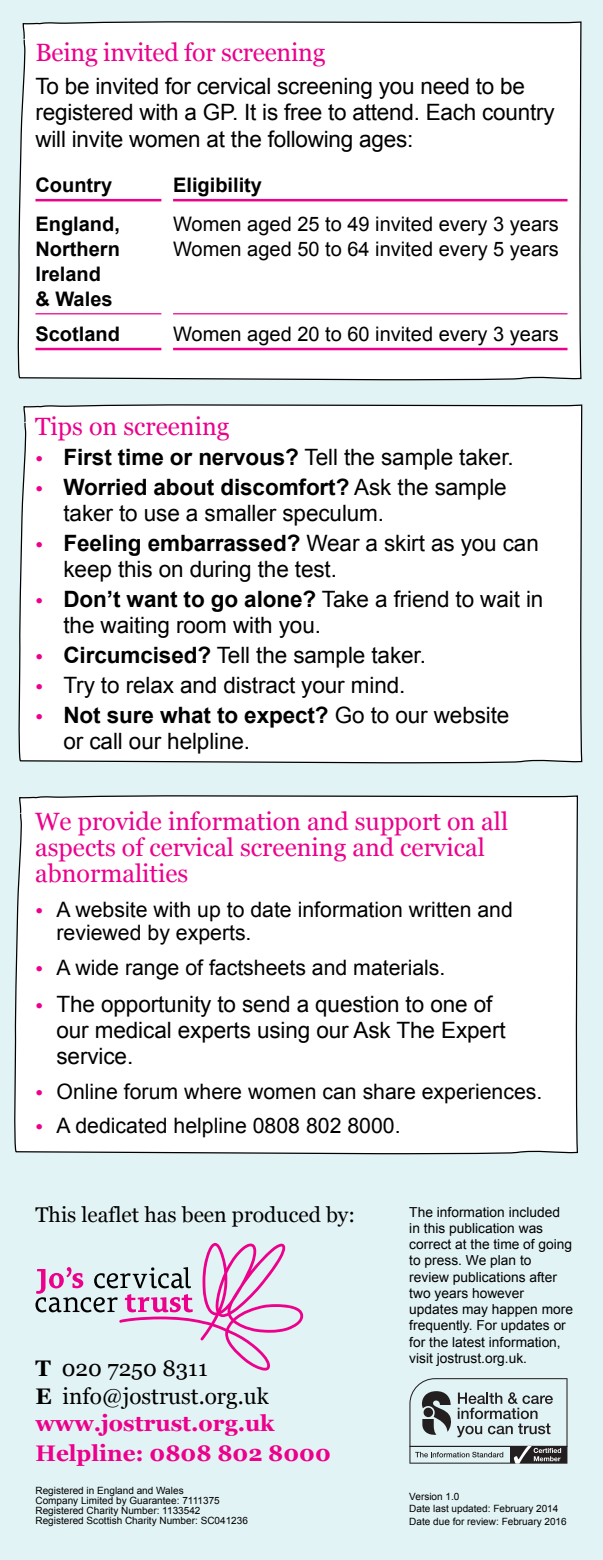
<style>
.page{position:relative;width:603px;height:1560px;background:#fff}
.page>*{position:absolute;margin:0;border:0;box-sizing:border-box;transform-origin:0 0}
.t1{font:25px/26.2px "Georgia";color:#ec008c}
.t2{font:22.5px/26.2px "Arial";letter-spacing:-.005em;color:#000}
.t3{font:22.5px/27.5px "Georgia";color:#000}
.t4{font:700 22.5px "Arial";letter-spacing:-.005em;color:#000}
.t5{font:700 22.5px "Georgia";color:#ec008c}
.t6{font:21.25px/23.8px "Arial";color:#000}
.t7{font:21.25px "Georgia";color:#000}
.t8{font:20px/25px "Arial";color:#000}
.t9{font:700 20px/25px "Arial";color:#000}
.t10{font:13.75px/16.2px "Arial";color:#000}
.t11{font:10px/10px "Arial";color:#000}
.s1{font-family:"Georgia";font-weight:400;font-size:21.25px;color:#ec008c}
.s2{font-weight:400}
.s3{font-family:"Georgia";font-size:21.25px;color:#ec008c}
.s4{font-weight:700}
.s5{font-family:"Georgia";color:#ec008c}
.s6{font-weight:700;color:#ec008c}
</style>
<div class="page">
<div style="left:0;top:0;width:602px;height:1559px;background:#e2f3f5"></div>
<div style="left:17px;top:21px;width:565px;height:360px;background:#fff"></div>
<div style="left:14px;top:795px;width:564px;height:359px;background:#fff"></div>
<div style="left:18px;top:404px;width:564px;height:360px;background:#fff"></div>
<hr style="left:35px;top:199px;width:126px;height:2px;background:#ec008c">
<hr style="left:35px;top:313px;width:126px;height:1px;background:#ec008c">
<hr style="left:35px;top:348px;width:126px;height:2px;background:#ec008c">
<hr style="left:173px;top:199px;width:394px;height:2px;background:#ec008c">
<hr style="left:173px;top:313px;width:394px;height:1px;background:#ec008c">
<hr style="left:173px;top:348px;width:394px;height:2px;background:#ec008c">
<svg style="left:409px;top:1378px;width:158px;height:85px"></svg>
<svg style="left:35px;top:1243px;width:268px;height:127px"></svg>
<p class="t1" style="left:35px;top:39px;width:291px">Being invited for screening</p>
<p class="t2" style="left:35px;top:73px;width:520px">To be invited for cervical screening you need to be registered with a GP. It is free to attend. Each country will invite women at the following ages:</p>
<p class="t9" style="left:35px;top:166px;width:86px;line-height:39.2px">Country<br>England,</p>
<p class="t9" style="left:35px;top:237px;width:86px">Northern<br>Ireland &amp; Wales</p>
<p class="t9" style="left:35px;top:322px;width:86px">Scotland</p>
<p class="t9" style="left:173px;top:173px;width:90px">Eligibility</p>
<p class="t8" style="left:173px;top:212px;width:387px">Women aged 25 to 49 invited every 3 years<br>Women aged 50 to 64 invited every 5 years</p>
<p class="t8" style="left:173px;top:321px;width:387px">Women aged 20 to 60 invited every 3 years</p>
<p class="t1" style="left:35px;top:414px;width:196px">Tips on screening</p>
<p class="t4" style="left:35px;top:442px;width:480px"><span class="s1">•</span> First time or nervous? <span class="s2">Tell the sample taker.</span></p>
<p class="t2" style="left:63px;top:474px;width:444px;text-indent:-28px"><span class="s3">•</span> <span class="s4">Worried about discomfort?</span> Ask the sample taker to use a smaller speculum.</p>
<p class="t2" style="left:63px;top:530px;width:476px;text-indent:-28px"><span class="s3">•</span> <span class="s4">Feeling embarrassed?</span> Wear a skirt as you can keep this on during the test.</p>
<p class="t2" style="left:63px;top:586px;width:481px;text-indent:-28px"><span class="s3">•</span> <span class="s4">Don’t want to go alone?</span> Take a friend to wait in the waiting room with you.</p>
<p class="t2" style="left:35px;top:642px;width:392px"><span class="s3">•</span> <span class="s4">Circumcised?</span> Tell the sample taker.</p>
<p class="t2" style="left:35px;top:672px;width:371px"><span class="s3">•</span> Try to relax and distract your mind.</p>
<p class="t2" style="left:63px;top:702px;width:447px;text-indent:-28px"><span class="s3">•</span> <span class="s4">Not sure what to expect?</span> Go to our website or call our helpline.</p>
<p class="t1" style="left:35px;top:808px;width:474px">We provide information and support on all aspects of cervical screening and cervical abnormalities</p>
<p class="t6" style="left:56px;top:897px;width:457px;text-indent:-21px"><span class="s5">•</span> A website with up to date information written and reviewed by experts.</p>
<p class="t6" style="left:35px;top:955px;width:411px"><span class="s5">•</span> A wide range of factsheets and materials.</p>
<p class="t2" style="left:56px;top:990px;width:450px;text-indent:-21px"><span class="s3">•</span> The opportunity to send a question to one of our medical experts using our Ask The Expert service.</p>
<p class="t6" style="left:35px;top:1079px;width:508px"><span class="s5">•</span> Online forum where women can share experiences.</p>
<p class="t6" style="left:35px;top:1113px;width:367px"><span class="s5">•</span> A dedicated helpline 0808 802 8000.</p>
<p class="t7" style="left:35px;top:1201px;width:321px">This leaflet has been produced by:</p>
<p class="t3" style="left:35px;top:1354px;width:240px"><span class="s4">T</span> 020 7250 8311<br><span class="s4">E</span> info@jostrust.org.uk <span class="s6">www.jostrust.org.uk</span></p>
<p class="t5" style="left:35px;top:1438px;width:297px">Helpline: 0808 802 8000</p>
<p class="t11" style="left:35px;top:1485px;width:214px">Registered in England and Wales<br>Company Limited by Guarantee: 7111375<br>Registered Charity Number: 1133542<br>Registered Scottish Charity Number: SC041236</p>
<p class="t10" style="left:409px;top:1203px;width:165px">The information included in this publication was correct at the time of going to press. We plan to review publications after two years however updates may happen more frequently. For updates or for the latest information, visit jostrust.org.uk.</p>
<p class="t11" style="left:409px;top:1489px;width:159px;line-height:12.5px">Version 1.0<br>Date last updated: February 2014<br>Date due for review: February 2016</p>
</div>
